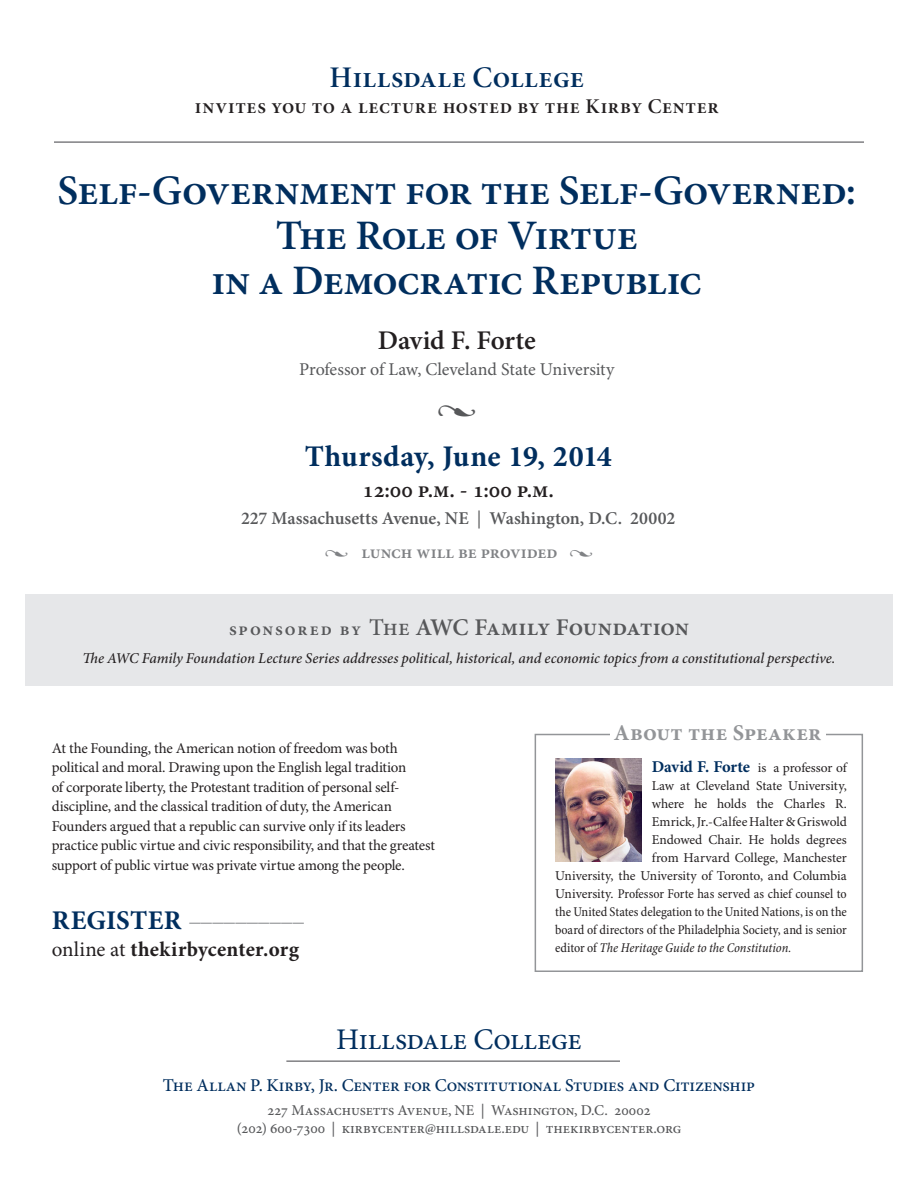
<style>
.page{position:relative;width:918px;height:1188px;background:#fff}
.page>*{position:absolute;margin:0;border:0;box-sizing:border-box;transform-origin:0 0}
.SPEECH_TITLE{font:600 42px/45px "Minion Pro";letter-spacing:-.015em;color:#002e5e;text-align:center}
.DATE{font:700 30px "Minion Pro";letter-spacing:.005em;color:#002e5e}
.CALLOUT_LINE_1{font:30px "Minion Pro";letter-spacing:-.01em;color:#002e5e}
.Heading_1{font:30px "Minion Pro Semibold Subh";letter-spacing:.015em;color:#002e5e}
.NAME{font:600 27px "Minion Pro";color:#231f20}
.Heading_1-2{font:600 24px "Minion Pro";letter-spacing:-.01em;color:#57585a}
.t1{font:700 22.5px "Minion Pro";letter-spacing:.01em;color:#939598}
.t2{font:600 22.5px "Minion Pro";color:#231f20}
.CALLOUT_LINE_1-2{font:700 22.5px "Minion Pro";color:#57585a}
.Heading_1-3{font:21px "Minion Pro Semibold Subh";letter-spacing:.03em;color:#231f20}
.t3{font:700 21px "Minion Pro";letter-spacing:.01em;color:#231f20}
.CALLOUT_LINE_1-3{font:500 18px "Minion Pro";letter-spacing:-.01em;color:#002e5e}
.LOCATION{font:600 18px "Minion Pro";color:#57585a}
.PERSON_S_TITLE{font:18px "Minion Pro";letter-spacing:-.005em;color:#57585a}
.t4{font:600 18px "Minion Pro";letter-spacing:-.005em;color:#808285}
.DATE-2{font:15px/19.5px "Minion Pro";letter-spacing:-.01em;color:#231f20}
.Heading_1-4{font:italic 500 15px "Minion Pro";letter-spacing:-.005em;color:#231f20}
.CALLOUT_LINE_1-4{font:500 15px "Minion Pro";letter-spacing:-.005em;color:#57585a}
.SPEAKER_BIO{font:13.5px "Minion Pro";letter-spacing:-.005em;color:#231f20}
.SPEAKER_BIO-2{font:condensed 13.5px "Minion Pro";letter-spacing:-.005em;color:#231f20}
.SPEAKER_BIO-3{font:italic condensed 13.5px "Minion Pro";color:#231f20}
.s1{font-weight:400}
.s2{font-weight:400;font-size:13.5px}
.s3{font-size:18px}
.s4{font-weight:500}
.s5{font-size:27px;color:#002e5e}
.s6{font-weight:700;font-size:16.5px;color:#002e5e}
.s7{font-stretch:normal}
.s8{font-style:normal}
</style>
<div class="page">
<div style="left:535px;top:734px;width:328px;height:238px;border:2px solid #939598"></div>
<img style="left:555px;top:758px;width:86px;height:103px">
<div style="left:610px;top:723px;width:216px;height:21px;background:#fff"></div>
<hr style="left:286px;top:1060px;width:334px;height:2px;background:#808083">
<hr style="left:54px;top:141px;width:810px;height:2px;background:#808083">
<div style="left:25px;top:595px;width:868px;height:91px;background:#e6e7e9"></div>
<p class="Heading_1" style="left:330px;top:59px;width:256px">Hillsdale College</p>
<p class="Heading_1-3" style="left:195px;top:94px;width:525px">invites you to a lecture hosted by the Kirby Center</p>
<p class="SPEECH_TITLE" style="left:58px;top:170px;width:800px">Self-Government for the Self-Governed:<br>The Role of Virtue<br>in a Democratic Republic</p>
<p class="NAME" style="left:378px;top:324px;width:159px">David F. Forte</p>
<p class="PERSON_S_TITLE" style="left:299px;top:358px;width:317px">Professor of Law, Cleveland State University</p>
<p class="CALLOUT_LINE_1-2" style="left:437px;top:396px;width:41px">•</p>
<p class="DATE" style="left:305px;top:439px;width:309px">Thursday, June 19, 2014</p>
<p class="t2" style="left:363px;top:477px;width:193px">12:00 p.m. - 1:00 p.m.</p>
<p class="LOCATION" style="left:241px;top:507px;width:436px">227 Massachusetts Avenue, NE <span class="s1">|</span> Washington, D.C. 20002</p>
<p class="t4" style="left:325px;top:542px;width:270px"><span class="s2">•</span> lunch will be provided <span class="s2">•</span></p>
<p class="Heading_1-2" style="left:229px;top:613px;width:461px"><span class="s3">sponsored by</span> <span class="s4">The</span> AWC Family Foundation</p>
<p class="Heading_1-4" style="left:82px;top:649px;width:755px">The AWC Family Foundation Lecture Series addresses political, historical, and economic topics from a constitutional perspective.</p>
<p class="DATE-2" style="left:52px;top:739px;width:385px">At the Founding, the American notion of freedom was both political and moral. Drawing upon the English legal tradition<br>of corporate liberty, the Protestant tradition of personal self&shy;discipline, and the classical tradition of duty, the American Founders argued that a republic can survive only if its leaders practice public virtue and civic responsibility, and that the greatest support of public virtue was private virtue among the people.</p>
<p class="t1" style="left:52px;top:901px;width:254px"><span class="s5">REGISTER</span> __________</p>
<p class="t3" style="left:52px;top:937px;width:249px"><span class="s1">online at</span> thekirbycenter.org</p>
<p class="t1" style="left:614px;top:719px;width:209px">About the Speaker</p>
<p class="SPEAKER_BIO" style="left:652px;top:760px;width:197px"><span class="s6">David F. Forte</span> is a professor of</p>
<p class="SPEAKER_BIO" style="left:652px;top:778px;width:197px">Law at Cleveland State University,</p>
<p class="SPEAKER_BIO" style="left:652px;top:796px;width:197px">where he holds the Charles R.</p>
<p class="SPEAKER_BIO" style="left:652px;top:814px;width:197px">Emrick, Jr.-Calfee Halter &amp; Griswold</p>
<p class="SPEAKER_BIO" style="left:652px;top:832px;width:196px">Endowed Chair. He holds degrees</p>
<p class="SPEAKER_BIO" style="left:652px;top:850px;width:196px">from Harvard College, Manchester</p>
<p class="SPEAKER_BIO" style="left:555px;top:868px;width:293px">University, the University of Toronto, and Columbia</p>
<p class="SPEAKER_BIO-2" style="left:555px;top:886px;width:293px"><span class="s7">University.</span> Professor Forte has served as chief counsel to</p>
<p class="SPEAKER_BIO-2" style="left:555px;top:904px;width:293px">the United States delegation to the United Nations, is on the</p>
<p class="SPEAKER_BIO-2" style="left:555px;top:922px;width:293px">board of directors of the Philadelphia Society, and is senior</p>
<p class="SPEAKER_BIO-3" style="left:555px;top:940px;width:238px"><span class="s8">editor of</span> The Heritage Guide to the Constitution.</p>
<p class="CALLOUT_LINE_1" style="left:336px;top:1021px;width:247px">Hillsdale College</p>
<p class="CALLOUT_LINE_1-3" style="left:163px;top:1074px;width:594px">The Allan P. Kirby, Jr. Center for Constitutional Studies and Citizenship</p>
<p class="CALLOUT_LINE_1-4" style="left:267px;top:1102px;width:385px">227 Massachusetts Avenue, NE | Washington, D.C. 20002</p>
<p class="CALLOUT_LINE_1-4" style="left:237px;top:1120px;width:446px">(202) 600-7300 | kirbycenter@hillsdale.edu | thekirbycenter.org</p>
</div>
